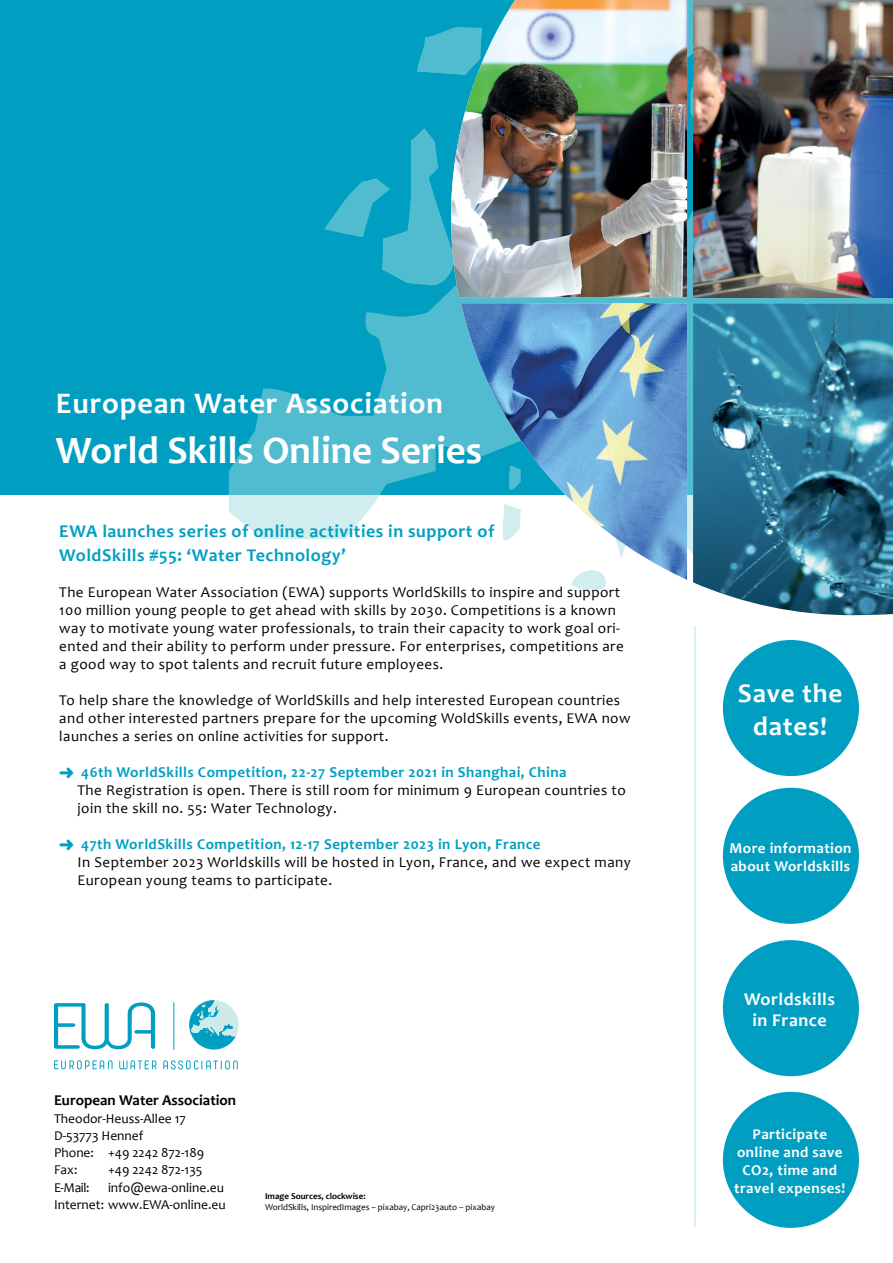
<style>
.page{position:relative;width:893px;height:1263px;background:#fff}
.page>*{position:absolute;margin:0;border:0;box-sizing:border-box;transform-origin:0 0}
.t1{font:700 39px "Candara";color:#fff}
.t2{font:700 30px "Candara";letter-spacing:.03em;color:#fff}
.t3{font:700 27px/32.4px "Candara";letter-spacing:.03em;color:#fff;text-align:center}
.t4{font:700 18px/24.6px "Candara";letter-spacing:.03em;color:#009fc2}
.t5{font:700 18px/21.6px "Candara";letter-spacing:.03em;color:#fff;text-align:center}
.t6{font:15px/18px "Candara";letter-spacing:.03em;color:#000}
.t7{font:700 15px "Candara";letter-spacing:.03em;color:#009fc2}
.t8{font:700 15px/18px "Candara";letter-spacing:.03em;color:#fff}
.t9{font:700 15px "Candara";color:#000}
.t10{font:13.5px/17.2px "Candara";color:#000}
.t11{font:9px "Candara";color:#000}
.t12{font:700 9px "Candara";color:#000}
</style>
<div class="page">
<div style="left:0;top:0;width:893px;height:494px;background:#009fc2"></div>
<svg style="left:229px;top:0;width:664px;height:580px"></svg>
<svg style="left:571px;top:580px;width:35px;height:8px"></svg>
<svg style="left:417px;top:27px;width:34px;height:48px"></svg>
<svg style="left:324px;top:128px;width:127px;height:162px"></svg>
<svg style="left:54px;top:1002px;width:101px;height:47px"></svg>
<hr style="left:173px;top:1003px;width:1px;height:47px;background:#009fc2">
<svg style="left:54px;top:1060px;width:59px;height:9px"></svg>
<svg style="left:119px;top:1060px;width:38px;height:9px"></svg>
<svg style="left:163px;top:1060px;width:75px;height:9px"></svg>
<svg style="left:189px;top:1000px;width:50px;height:49px"></svg>
<img style="left:693px;top:0;width:200px;height:297px">
<img style="left:451px;top:0;width:236px;height:297px">
<img style="left:461px;top:303px;width:226px;height:277px">
<img style="left:693px;top:303px;width:200px;height:312px">
<div style="left:723px;top:940px;width:136px;height:136px;background:#009fc2;border-radius:50%"></div>
<div style="left:723px;top:788px;width:136px;height:136px;background:#009fc2;border-radius:50%"></div>
<div style="left:723px;top:640px;width:136px;height:136px;background:#009fc2;border-radius:50%"></div>
<div style="left:723px;top:1092px;width:136px;height:136px;background:#009fc2;border-radius:50%"></div>
<hr style="left:694px;top:626px;width:2px;height:601px;background:#ceebea">
<h2 class="t2" style="left:56px;top:384px;width:388px">European Water Association</h2>
<h1 class="t1" style="left:56px;top:426px;width:428px">World Skills Online Series</h1>
<p class="t4" style="left:59px;top:518px;width:437px">EWA launches series of online activities in support of<br>WoldSkills #55: ‘Water Technology’</p>
<p class="t6" style="left:59px;top:583px;width:566px">The European Water Association (EWA) supports WorldSkills to inspire and support 100 million young people to get ahead with skills by 2030. Competitions is a known way to motivate young water professionals, to train their capacity to work goal ori&shy;ented and their ability to perform under pressure. For enterprises, competitions are a good way to spot talents and recruit future employees.</p>
<p class="t6" style="left:59px;top:691px;width:573px">To help share the knowledge of WorldSkills and help interested European countries and other interested partners prepare for the upcoming WoldSkills events, EWA now launches a series on online activities for support.</p>
<p class="t7" style="left:81px;top:763px;width:487px">46th WorldSkills Competition, 22-27 September 2021 in Shanghai, China</p>
<p class="t6" style="left:78px;top:781px;width:550px">The Registration is open. There is still room for minimum 9 European countries to join the skill no. 55: Water Technology.</p>
<p class="t7" style="left:81px;top:835px;width:461px">47th WorldSkills Competition, 12-17 September 2023 in Lyon, France</p>
<p class="t6" style="left:78px;top:853px;width:555px">In September 2023 Worldskills will be hosted in Lyon, France, and we expect many<br>European young teams to participate.</p>
<p class="t9" style="left:54px;top:1091px;width:184px">European Water Association</p>
<p class="t10" style="left:54px;top:1109px;width:152px">Theodor-Heuss-Allee 17<br>D‑53773 Hennef<br>Phone: +49 2242 872‑189<br>Fax:</p>
<p class="t10" style="left:108px;top:1161px;width:96px">+49 2242 872‑135</p>
<p class="t10" style="left:54px;top:1178px;width:173px;text-align:right">info@ewa-online.eu<br>Internet: www.EWA-online.eu</p>
<p class="t10" style="left:54px;top:1178px;width:37px">E-Mail:</p>
<p class="t12" style="left:265px;top:1191px;width:102px">Image Sources, clockwise:</p>
<p class="t11" style="left:265px;top:1201px;width:232px">WorldSkills, InspiredImages – pixabay, Capri23auto – pixabay</p>
<h3 class="t3" style="left:738px;top:677px;width:106px">Save the dates!</h3>
<p class="t8" style="left:729px;top:839px;width:124px">More information about Worldskills</p>
<p class="t5" style="left:744px;top:988px;width:92px">Worldskills in France</p>
<p class="t8" style="left:734px;top:1125px;width:113px;text-align:center">Participate online and save<br>CO2, time and travel expenses!</p>
</div>
